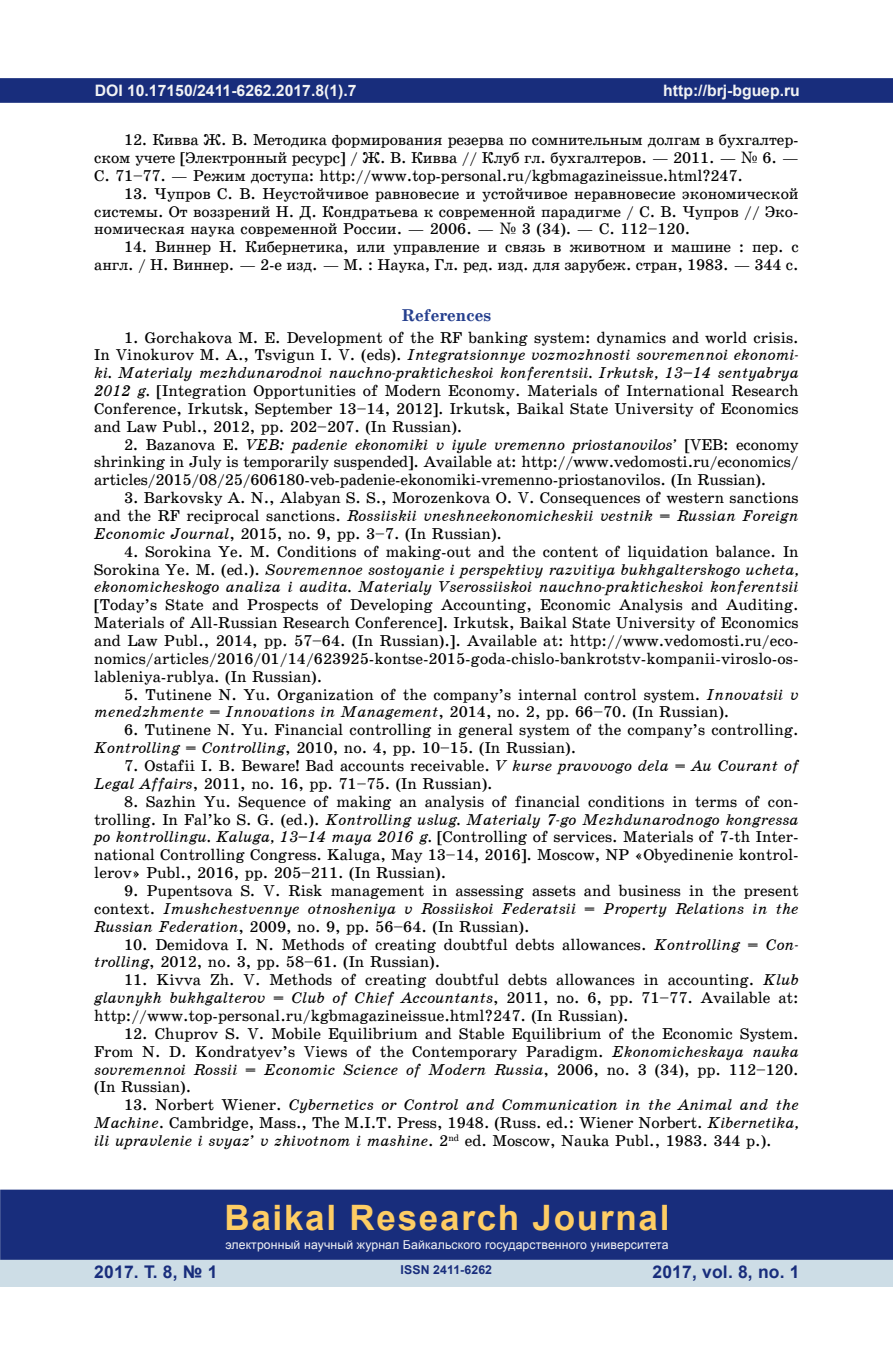
<style>
.page{position:relative;width:893px;height:1360px;background:#fff}
.page>*{position:absolute;margin:0;border:0;box-sizing:border-box;transform-origin:0 0}
.t1{font:700 35px "Arial";letter-spacing:.05em;color:#fecd64}
.t2{font:700 17.5px "Arial";letter-spacing:.01em;color:#182d7c}
.t3{font:17.15px "School Book C Bold";color:#253f8e}
.t4{font:15.75px/17.8px "School Book C";color:#000;text-align:justify}
.t5{font:15.75px/17.8px "School Book C Italic";color:#000}
.t6{font:700 15.75px "Arial";color:#f2f3f4}
.t7{font:12.25px "Arial";letter-spacing:.01em;color:#f2f3f4}
.t8{font:700 12.25px "Arial";letter-spacing:.01em;color:#182d7c}
.s1{font-family:"Century Schoolbook"}
.s2{font-family:"School Book C"}
.s3{font-family:"School Book C Italic"}
</style>
<div class="page">
<div style="left:0;top:78px;width:893px;height:25px;background:#182d7c;border:2px solid #182d7c"></div>
<div style="left:0;top:1258px;width:893px;height:28px;background:#cddde6"></div>
<div style="left:0;top:1189px;width:893px;height:70px;background:#182d7c;border:2px solid #182d7c"></div>
<svg style="left:0;top:1189px;width:1px;height:71px"></svg>
<p class="t6" style="left:95px;top:79px;width:263px">DOI 10.17150/2411-6262.2017.8(1).7</p>
<p class="t4" style="left:94px;top:131px;width:706px;text-indent:30px">12. Кивва Ж. В. Методика формирования резерва по сомнительным долгам в бухгалтер&shy;ском учете [Электронный ресурс] / Ж. В. Кивва // Клуб гл. бухгалтеров. — 2011. — <span class="s1">№</span> 6. — C. 71–77. — Режим доступа: http://www.top-personal.ru/kgbmagazineissue.html?247.</p>
<p class="t4" style="left:94px;top:185px;width:706px;text-indent:30px">13. Чупров С. В. Неустойчивое равновесие и устойчивое неравновесие экономической системы. От воззрений Н. Д. Кондратьева к современной парадигме / С. В. Чупров // Эко&shy;номическая наука современной России. — 2006. — <span class="s1">№</span> 3 (34). — С. 112–120.</p>
<p class="t4" style="left:94px;top:238px;width:706px;text-align:right">14. Виннер Н. Кибернетика, или управление и связь в животном и машине : пер. с англ. / Н. Виннер. — 2-е изд. — М. : Наука, Гл. ред. изд. для зарубеж. стран, 1983. — 344 с.</p>
<p class="t3" style="left:402px;top:306px;width:91px">References</p>
<p class="t4" style="left:124px;top:328px;width:676px">1. Gorchakova M. E. Development of the RF banking system: dynamics and world crisis.</p>
<p class="t5" style="left:94px;top:346px;width:706px"><span class="s2">In Vinokurov M. A., Tsvigun I. V. (eds).</span> Integratsionnye vozmozhnosti sovremennoi ekonomi&shy;ki. Materialy mezhdunarodnoi nauchno-prakticheskoi konferentsii. Irkutsk, 13–14 sentyabrya</p>
<p class="t4" style="left:94px;top:382px;width:706px"><span class="s3">2012 g.</span> [Integration Opportunities of Modern Economy. Materials of International Research Conference, Irkutsk, September 13–14, 2012]. Irkutsk, Baikal State University of Economics and Law Publ., 2012, pp. 202–207. (In Russian).</p>
<p class="t5" style="left:124px;top:435px;width:676px"><span class="s2">2. Bazanova E.</span> VEB: padenie ekonomiki v iyule vremenno priostanovilos’ <span class="s2">[VEВ: economy</span></p>
<p class="t4" style="left:94px;top:453px;width:706px">shrinking in July is temporarily suspended]. Available at: http://www.vedomosti.ru/economics/ articles/2015/08/25/606180-veb-padenie-ekonomiki-vremenno-priostanovilos. (In Russian).</p>
<p class="t4" style="left:124px;top:489px;width:676px">3. Barkovsky A. N., Alabyan S. S., Morozenkova O. V. Consequences of western sanctions</p>
<p class="t5" style="left:94px;top:507px;width:706px"><span class="s2">and the RF reciprocal sanctions.</span> Rossiiskii vneshneekonomicheskii vestnik = Russian Foreign</p>
<p class="t4" style="left:94px;top:525px;width:409px"><span class="s3">Economic Journal</span>, 2015, no. 9, pp. 3–7. (In Russian).</p>
<p class="t4" style="left:124px;top:542px;width:676px">4. Sorokina Ye. M. Conditions of making-out and the content of liquidation balance. In</p>
<p class="t5" style="left:94px;top:560px;width:706px"><span class="s2">Sorokina Ye. M. (ed.).</span> Sovremennoe sostoyanie i perspektivy razvitiya bukhgalterskogo ucheta, ekonomicheskogo analiza i audita. Materialy Vserossiiskoi nauchno-prakticheskoi konferentsii</p>
<p class="t4" style="left:94px;top:596px;width:706px">[Today’s State and Prospects of Developing Accounting, Economic Analysis and Auditing.<br>Materials of All-Russian Research Conference]. Irkutsk, Baikal State University of Economics and Law Publ., 2014, pp. 57–64. (In Russian).]. Available at: http://www.vedomosti.ru/eco&shy;nomics/articles/2016/01/14/623925-kontse-2015-goda-chislo-bankrotstv-kompanii-viroslo-os&shy;lableniya-rublya. (In Russian).</p>
<p class="t4" style="left:124px;top:685px;width:676px">5. Tutinene N. Yu. Organization of the company’s internal control system. <span class="s3">Innovatsii v</span></p>
<p class="t5" style="left:94px;top:703px;width:637px">menedzhmente = Innovations in Management<span class="s2">, 2014, no. 2, pp. 66–70. (In Russian).</span></p>
<p class="t4" style="left:94px;top:721px;width:706px;text-indent:30px">6. Tutinene N. Yu. Financial controlling in general system of the company’s controlling.<br><span class="s3">Kontrolling = Controlling</span>, 2010, no. 4, pp. 10–15. (In Russian).</p>
<p class="t4" style="left:94px;top:757px;width:706px;text-indent:30px">7. Ostafii I. B. Beware! Bad accounts receivable. <span class="s3">V kurse pravovogo dela = Au Courant of<br>Legal Affairs</span>, 2011, no. 16, pp. 71–75. (In Russian).</p>
<p class="t4" style="left:124px;top:792px;width:676px">8. Sazhin Yu. Sequence of making an analysis of financial conditions in terms of con-</p>
<p class="t5" style="left:94px;top:810px;width:706px"><span class="s2">trolling. In Fal’ko S. G. (ed.).</span> Kontrolling uslug. Materialy 7-go Mezhdunarodnogo kongressa</p>
<p class="t4" style="left:94px;top:828px;width:706px"><span class="s3">po kontrollingu. Kaluga, 13–14 maya 2016 g.</span> [Controlling of services. Materials of 7-th Inter&shy;national Controlling Congress. Kaluga, May 13–14, 2016]. Moscow, NP «Obyedinenie kontrol&shy;lerov» Publ., 2016, pp. 205–211. (In Russian).</p>
<p class="t4" style="left:124px;top:881px;width:676px">9. Pupentsova S. V. Risk management in assessing assets and business in the present</p>
<p class="t5" style="left:94px;top:899px;width:706px"><span class="s2">context.</span> Imushchestvennye otnosheniya v Rossiiskoi Federatsii = Property Relations in the</p>
<p class="t4" style="left:94px;top:917px;width:437px"><span class="s3">Russian Federation</span>, 2009, no. 9, pp. 56–64. (In Russian).</p>
<p class="t4" style="left:94px;top:935px;width:706px;text-indent:30px">10. Demidova I. N. Methods of creating doubtful debts allowances. <span class="s3">Kontrolling = Con&shy;trolling</span>, 2012, no. 3, pp. 58–61. (In Russian).</p>
<p class="t4" style="left:124px;top:971px;width:676px">11. Kivva Zh. V. Methods of creating doubtful debts allowances in accounting. <span class="s3">Klub</span></p>
<p class="t5" style="left:94px;top:988px;width:706px">glavnykh bukhgalterov = Club of Chief Accountants<span class="s2">, 2011, no. 6, pp. 71–77. Available at:</span></p>
<p class="t4" style="left:94px;top:1006px;width:536px">http://www.top-personal.ru/kgbmagazineissue.html?247. (In Russian).</p>
<p class="t4" style="left:94px;top:1024px;width:706px;text-align:right">12. Chuprov S. V. Mobile Equilibrium and Stable Equilibrium of the Economic System.<br>From N. D. Kondratyev’s Views of the Contemporary Paradigm. <span class="s3">Ekonomicheskaya nauka</span></p>
<p class="t5" style="left:94px;top:1060px;width:706px">sovremennoi Rossii = Economic Science of Modern Russia<span class="s2">, 2006, no. 3 (34), pp. 112–120.</span></p>
<p class="t4" style="left:94px;top:1078px;width:99px">(In Russian).</p>
<p class="t5" style="left:124px;top:1095px;width:676px"><span class="s2">13. Norbert Wiener.</span> Cybernetics or Control and Communication in the Animal and the</p>
<p class="t4" style="left:94px;top:1113px;width:706px"><span class="s3">Machine</span>. Cambridge, Mass., The M.I.T. Press, 1948. (Russ. ed.: Wiener Norbert. <span class="s3">Kibernetika,</span></p>
<p class="t5" style="left:94px;top:1131px;width:679px">ili upravlenie i svyaz’ v zhivotnom i mashine<span class="s2">. 2</span><sup>nd</sup> <span class="s2">ed. Moscow, Nauka Publ., 1983. 344 p.).</span></p>
<p class="t6" style="left:663px;top:79px;width:138px">http://brj-bguep.ru</p>
<h1 class="t1" style="left:224px;top:1193px;width:447px">Baikal Research Journal</h1>
<p class="t7" style="left:225px;top:1236px;width:445px">электронный научный журнал Байкальского государственного университета</p>
<p class="t2" style="left:94px;top:1259px;width:125px">2017. Т. 8, № 1</p>
<p class="t2" style="left:652px;top:1259px;width:149px">2017, vol. 8, no. 1</p>
<p class="t8" style="left:401px;top:1261px;width:93px">ISSN 2411-6262</p>
</div>
